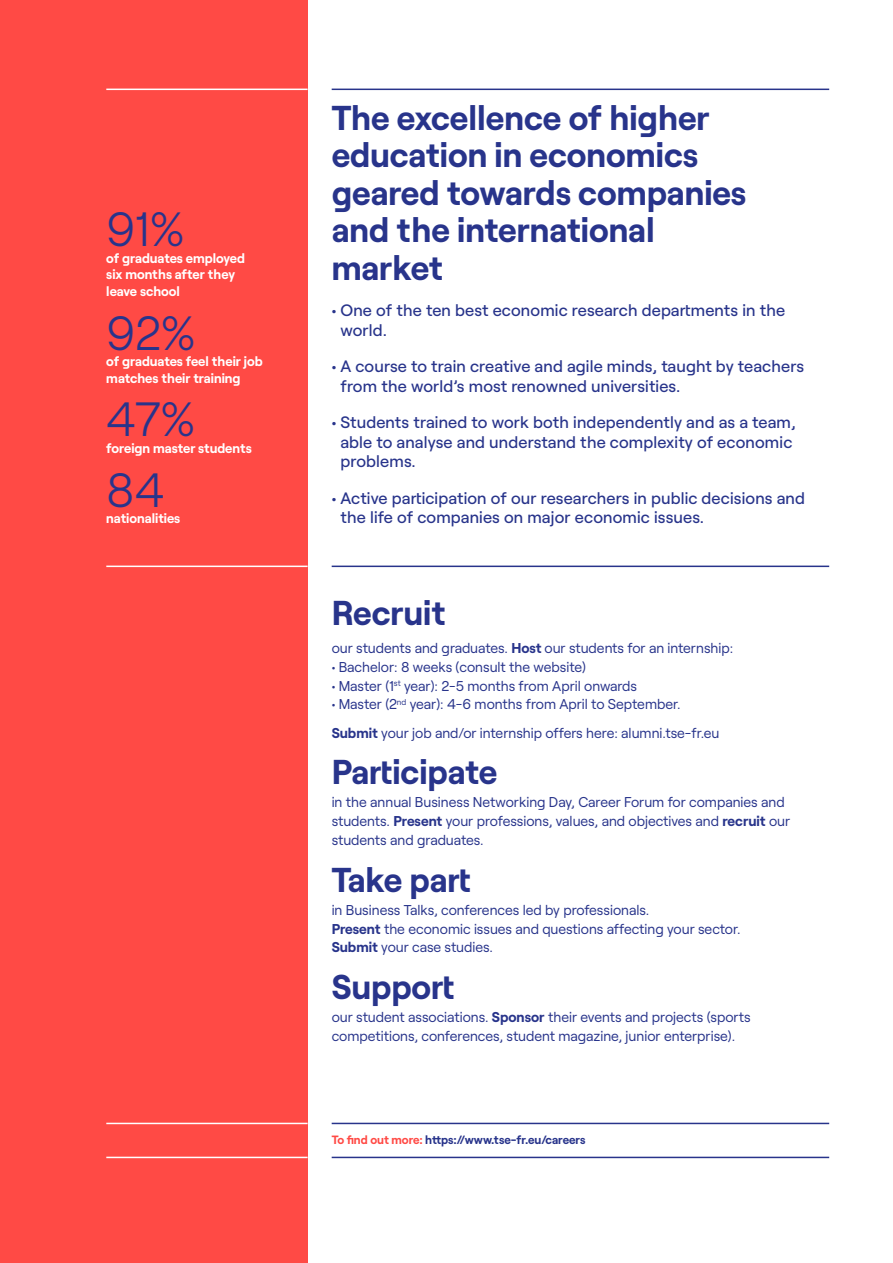
<style>
.page{position:relative;width:893px;height:1263px;background:#fff}
.page>*{position:absolute;margin:0;border:0;box-sizing:border-box;transform-origin:0 0}
.t1{font:300 48px "Roobert";letter-spacing:-.025em;color:#28348b}
.t2{font:700 34.5px/37.5px "Roobert";color:#28348b}
.t3{font:500 16.5px/19.5px "Roobert";letter-spacing:.01em;color:#28348b}
.t4{font:14.25px/18.8px "Roobert";color:#28348b}
.t5{font:700 13.5px/16.5px "Roobert";color:#fff}
.t6{font:700 12px "Roobert";color:#28348b}
.s1{font-weight:700}
.s2{color:#ff4a45}
</style>
<div class="page">
<div style="left:0;top:0;width:308px;height:1263px;background:#ff4a45"></div>
<hr style="left:332px;top:1157px;width:497px;height:1px;background:#28348b">
<hr style="left:332px;top:566px;width:497px;height:1px;background:#28348b">
<hr style="left:332px;top:1123px;width:497px;height:1px;background:#28348b">
<hr style="left:332px;top:89px;width:497px;height:1px;background:#28348b">
<hr style="left:106px;top:1157px;width:202px;height:1px;background:#fff">
<hr style="left:106px;top:566px;width:202px;height:1px;background:#fff">
<hr style="left:106px;top:1123px;width:202px;height:1px;background:#fff">
<hr style="left:106px;top:89px;width:202px;height:1px;background:#fff">
<h1 class="t1" style="left:106px;top:194px;width:80px">91%</h1>
<p class="t5" style="left:106px;top:249px;width:140px">of graduates employed six months after they leave school</p>
<h1 class="t1" style="left:106px;top:297px;width:91px">92%</h1>
<p class="t5" style="left:106px;top:352px;width:158px">of graduates feel their job matches their training</p>
<h1 class="t1" style="left:106px;top:384px;width:91px">47%</h1>
<p class="t5" style="left:106px;top:439px;width:147px">foreign master students</p>
<h1 class="t1" style="left:106px;top:454px;width:60px">84</h1>
<p class="t5" style="left:106px;top:509px;width:75px">nationalities</p>
<h2 class="t2" style="left:332px;top:96px;width:416px">The excellence of higher education in economics geared towards companies and the international market</h2>
<p class="t3" style="left:340px;top:299px;width:446px;text-indent:-9px">• One of the ten best economic research departments in the world.</p>
<p class="t3" style="left:340px;top:355px;width:465px;text-indent:-9px">• A course to train creative and agile minds, taught by teachers from the world’s most renowned universities.</p>
<p class="t3" style="left:340px;top:411px;width:457px;text-indent:-9px">• Students trained to work both independently and as a team, able to analyse and understand the complexity of economic problems.</p>
<p class="t3" style="left:340px;top:487px;width:466px;text-indent:-9px">• Active participation of our researchers in public decisions and the life of companies on major economic issues.</p>
<h2 class="t2" style="left:332px;top:591px;width:115px">Recruit</h2>
<p class="t4" style="left:332px;top:638px;width:403px">our students and graduates. <span class="s1">Host</span> our students for an internship:</p>
<p class="t4" style="left:332px;top:656px;width:256px">• Bachelor: 8 weeks (consult the website)</p>
<p class="t4" style="left:332px;top:675px;width:307px">• Master (1<sup>st</sup> year): 2-5 months from April onwards</p>
<p class="t4" style="left:332px;top:689px;width:389px;line-height:28.2px">• Master (2<sup>nd</sup> year): 4-6 months from April to September.<br><span class="s1">Submit</span> your job and/or internship offers here: alumni.tse-fr.eu</p>
<h2 class="t2" style="left:332px;top:750px;width:167px">Participate</h2>
<p class="t4" style="left:332px;top:792px;width:460px">in the annual Business Networking Day, Career Forum for companies and students. <span class="s1">Present</span> your professions, values, and objectives and <span class="s1">recruit</span> our students and graduates.</p>
<h2 class="t2" style="left:332px;top:858px;width:141px">Take part</h2>
<p class="t4" style="left:332px;top:899px;width:410px">in Business Talks, conferences led by professionals.<br><span class="s1">Present</span> the economic issues and questions affecting your sector.<br><span class="s1">Submit</span> your case studies.</p>
<h2 class="t2" style="left:332px;top:965px;width:124px">Support</h2>
<p class="t4" style="left:332px;top:1007px;width:421px">our student associations. <span class="s1">Sponsor</span> their events and projects (sports competitions, conferences, student magazine, junior enterprise).</p>
<p class="t6" style="left:332px;top:1130px;width:255px"><span class="s2">To find out more:</span> https://www.tse-fr.eu/careers</p>
</div>
